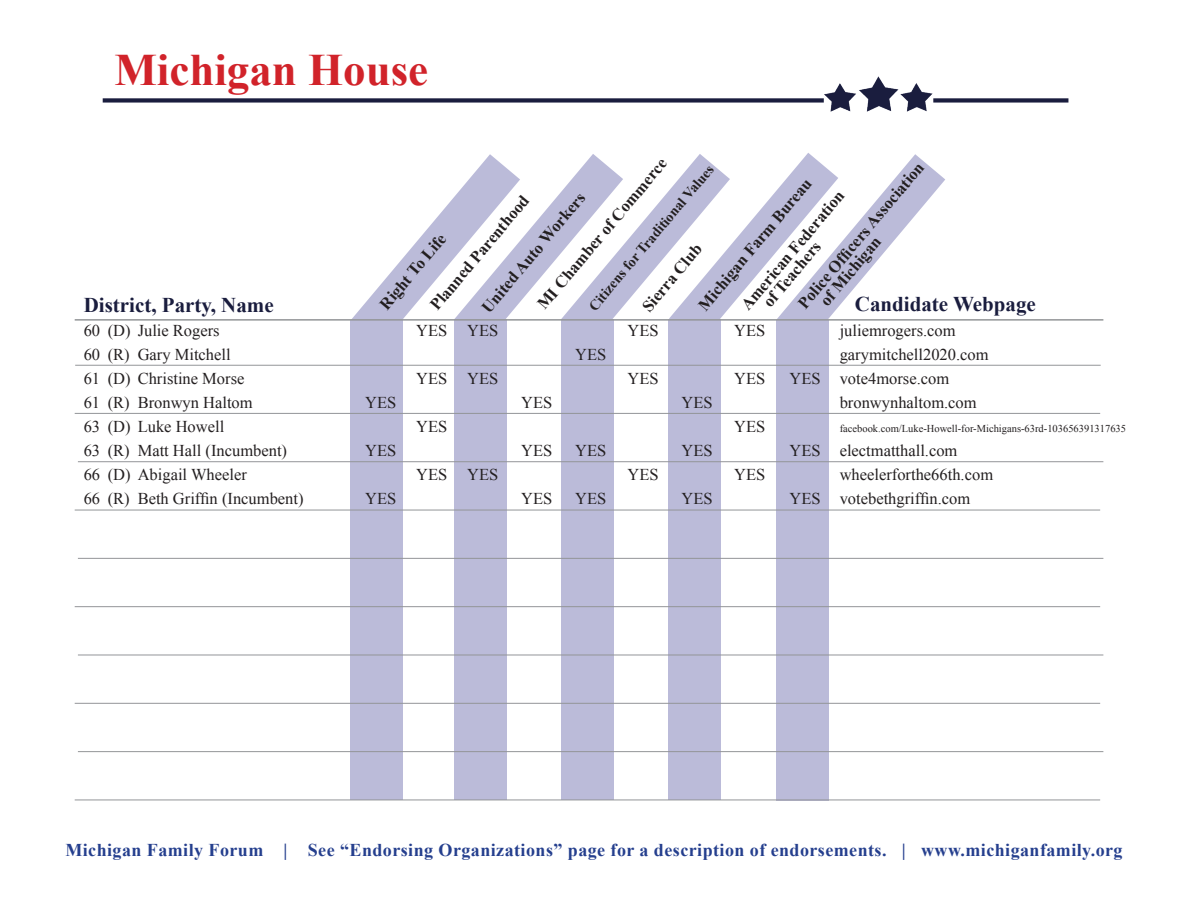
<style>
.page{position:relative;width:1188px;height:918px;background:#fff}
.page>*{position:absolute;margin:0;border:0;box-sizing:border-box;transform-origin:0 0}
.t1{font:700 45px "Times New Roman";color:#d1232a}
.t2{font:700 21px "Times New Roman";color:#1a1d3e}
.t3{font:700 18px "Times New Roman";letter-spacing:.025em;color:#253f8e}
.t4{font:16.5px "Times New Roman";color:#231f20}
.t5{font:700 16.5px/15px "Times New Roman";color:#231f20}
.t6{font:700 14.25px "Times New Roman";color:#231f20}
.t7{font:10.5px "Times New Roman";color:#231f20}
</style>
<div class="page">
<div style="left:776px;top:320px;width:52px;height:481px;background:#bbbbd9"></div>
<svg style="left:352px;top:158px;width:593px;height:187px"></svg>
<img style="left:102px;top:76px;width:967px;height:82px">
<div style="left:561px;top:320px;width:52px;height:480px;background:#bbbbd9"></div>
<div style="left:455px;top:320px;width:52px;height:480px;background:#bbbbd9"></div>
<div style="left:351px;top:320px;width:52px;height:480px;background:#bbbbd9"></div>
<div style="left:668px;top:320px;width:52px;height:480px;background:#bbbbd9"></div>
<hr style="left:75px;top:365px;width:1026px;height:1px;background:#939598">
<hr style="left:75px;top:413px;width:1025px;height:1px;background:#939598">
<hr style="left:78px;top:461px;width:1025px;height:1px;background:#939598">
<hr style="left:75px;top:510px;width:1025px;height:1px;background:#939598">
<hr style="left:75px;top:319px;width:1028px;height:2px;background:#939598">
<hr style="left:78px;top:558px;width:1025px;height:1px;background:#939598">
<hr style="left:75px;top:606px;width:1025px;height:1px;background:#939598">
<hr style="left:78px;top:655px;width:1025px;height:1px;background:#939598">
<hr style="left:75px;top:703px;width:1025px;height:1px;background:#939598">
<hr style="left:78px;top:751px;width:1025px;height:1px;background:#939598">
<hr style="left:75px;top:800px;width:1025px;height:1px;background:#939598">
<p class="t1" style="left:114px;top:39px;width:315px">Michigan House</p>
<p class="t5" style="left:535px;top:302px;width:193px;rotate:-50deg">MI Chamber of Commerce</p>
<p class="t5" style="left:806px;top:289px;width:171px;text-indent:-16px;rotate:-50deg">Police Offi cers Association of Michigan</p>
<p class="t6" style="left:584px;top:302px;width:187px;rotate:-50deg">Citizens for Traditional Values</p>
<p class="t5" style="left:695px;top:303px;width:168px;rotate:-50deg">Michigan Farm Bureau</p>
<p class="t5" style="left:738px;top:303px;width:152px;rotate:-50deg">American Federation</p>
<p class="t5" style="left:479px;top:305px;width:152px;rotate:-50deg">United Auto Workers</p>
<p class="t5" style="left:427px;top:302px;width:146px;rotate:-50deg">Planned Parenthood</p>
<p class="t5" style="left:377px;top:302px;width:95px;rotate:-50deg">Right To Life</p>
<p class="t5" style="left:760px;top:300px;width:82px;rotate:-50deg">of Teachers</p>
<p class="t5" style="left:639px;top:304px;width:84px;rotate:-50deg">Sierra Club</p>
<p class="t2" style="left:84px;top:291px;width:192px">District, Party, Name</p>
<p class="t2" style="left:855px;top:290px;width:183px">Candidate Webpage</p>
<p class="t4" style="left:84px;top:320px;width:138px">60 (D) Julie Rogers</p>
<p class="t4" style="left:416px;top:320px;width:84px">YES YES</p>
<p class="t4" style="left:628px;top:320px;width:33px">YES</p>
<p class="t4" style="left:734px;top:320px;width:33px">YES</p>
<p class="t4" style="left:840px;top:320px;width:117px">juliemrogers.com</p>
<p class="t4" style="left:84px;top:344px;width:149px">60 (R) Gary Mitchell</p>
<p class="t4" style="left:575px;top:344px;width:33px">YES</p>
<p class="t4" style="left:840px;top:344px;width:150px">garymitchell2020.com</p>
<p class="t4" style="left:84px;top:368px;width:162px">61 (D) Christine Morse</p>
<p class="t4" style="left:416px;top:368px;width:84px">YES YES</p>
<p class="t4" style="left:628px;top:368px;width:33px">YES</p>
<p class="t4" style="left:734px;top:368px;width:33px">YES</p>
<p class="t4" style="left:790px;top:368px;width:161px">YES vote4morse.com</p>
<p class="t4" style="left:84px;top:392px;width:171px">61 (R) Bronwyn Haltom</p>
<p class="t4" style="left:365px;top:392px;width:33px">YES</p>
<p class="t4" style="left:521px;top:392px;width:33px">YES</p>
<p class="t4" style="left:682px;top:392px;width:33px">YES</p>
<p class="t4" style="left:840px;top:392px;width:139px">bronwynhaltom.com</p>
<p class="t4" style="left:84px;top:416px;width:142px">63 (D) Luke Howell</p>
<p class="t4" style="left:416px;top:416px;width:33px">YES</p>
<p class="t4" style="left:734px;top:416px;width:33px">YES</p>
<p class="t7" style="left:840px;top:422px;width:288px">facebook.com/Luke-Howell-for-Michigans-63rd-103656391317635</p>
<p class="t4" style="left:84px;top:440px;width:205px">63 (R) Matt Hall (Incumbent)</p>
<p class="t4" style="left:365px;top:440px;width:33px">YES</p>
<p class="t4" style="left:521px;top:440px;width:33px">YES</p>
<p class="t4" style="left:575px;top:440px;width:33px">YES</p>
<p class="t4" style="left:682px;top:440px;width:33px">YES</p>
<p class="t4" style="left:790px;top:440px;width:169px">YES electmatthall.com</p>
<p class="t4" style="left:84px;top:464px;width:165px">66 (D) Abigail Wheeler</p>
<p class="t4" style="left:416px;top:464px;width:84px">YES YES</p>
<p class="t4" style="left:628px;top:464px;width:33px">YES</p>
<p class="t4" style="left:734px;top:464px;width:33px">YES</p>
<p class="t4" style="left:840px;top:464px;width:155px">wheelerforthe66th.com</p>
<p class="t4" style="left:84px;top:488px;width:221px">66 (R) Beth Griffin (Incumbent)</p>
<p class="t4" style="left:365px;top:488px;width:33px">YES</p>
<p class="t4" style="left:521px;top:488px;width:33px">YES</p>
<p class="t4" style="left:575px;top:488px;width:33px">YES</p>
<p class="t4" style="left:682px;top:488px;width:33px">YES</p>
<p class="t4" style="left:790px;top:488px;width:182px">YES votebethgriffin.com</p>
<p class="t3" style="left:65px;top:837px;width:1059px">Michigan Family Forum | See “Endorsing Organizations” page for a description of endorsements. | www.michiganfamily.org</p>
</div>
